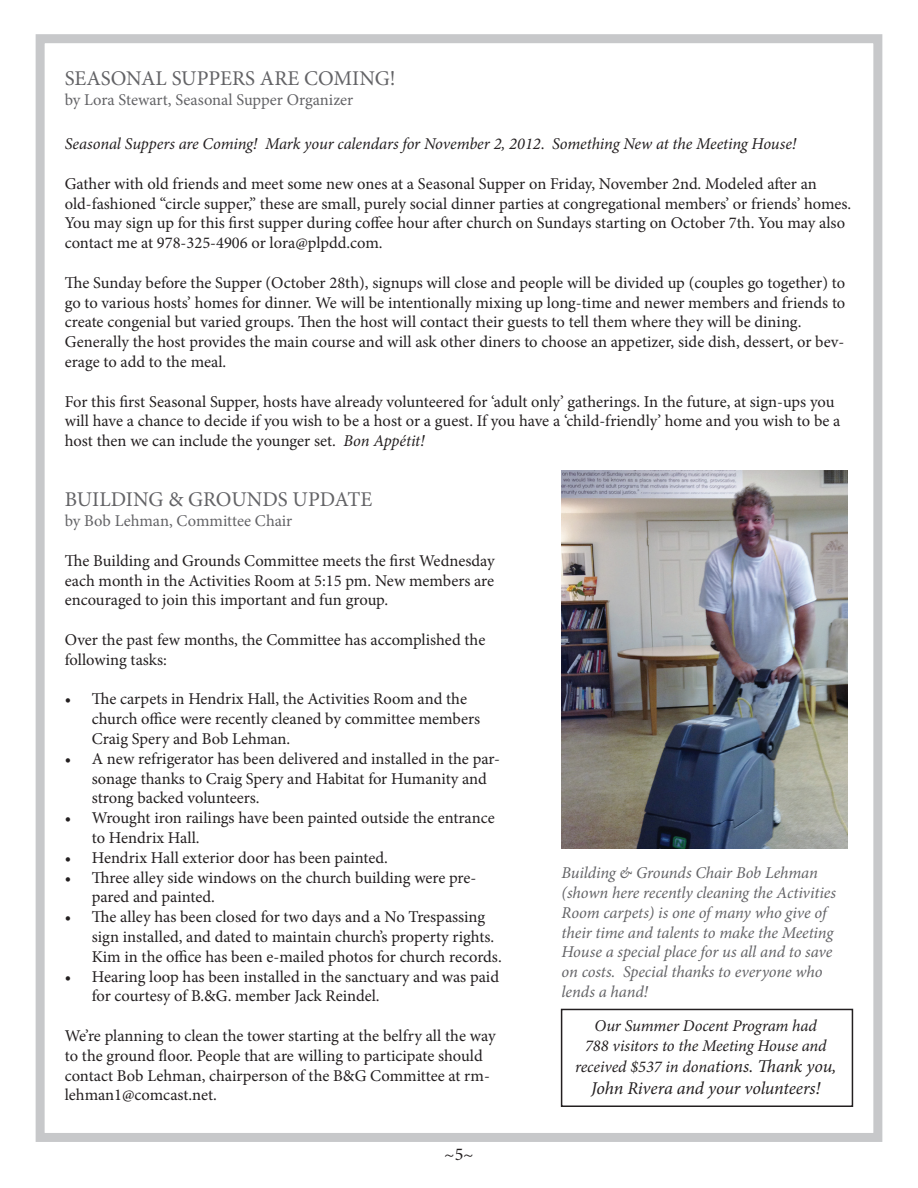
<style>
.page{position:relative;width:918px;height:1188px;background:#fff}
.page>*{position:absolute;margin:0;border:0;box-sizing:border-box;transform-origin:0 0}
.t1{font:21px "Minion Pro";color:#636366}
.t2{font:italic 18px "Minion Pro";letter-spacing:-.01em;color:#231f20}
.t3{font:18px "Minion Pro";color:#231f20}
.t4{font:16.5px/19.8px "Minion Pro";color:#231f20}
.t5{font:italic 16.5px/19.8px "Minion Pro";letter-spacing:-.005em;color:#636366}
.t6{font:italic 16.5px/19.8px "Minion Pro";letter-spacing:-.005em;color:#231f20;text-align:center}
.t7{font:16.5px "Minion Pro";color:#636366}
.s1{font-style:normal}
.s2{font-style:italic}
.s3{font-size:18px}
</style>
<div class="page">
<div style="left:36px;top:34px;width:846px;height:1108px;border:9px solid #c7c8ca"></div>
<div style="left:561px;top:1009px;width:292px;height:98px;border:2px solid #231f20"></div>
<img style="left:562px;top:470px;width:285px;height:379px">
<p class="t1" style="left:65px;top:64px;width:332px">SEASONAL SUPPERS ARE COMING!</p>
<p class="t7" style="left:65px;top:88px;width:290px">by Lora Stewart, Seasonal Supper Organizer</p>
<p class="t6" style="left:65px;top:134px;width:733px">Seasonal Suppers are Coming! Mark your calendars for November 2, 2012<span class="s1">.</span> Something New at the Meeting House!</p>
<p class="t4" style="left:65px;top:174px;width:788px">Gather with old friends and meet some new ones at a Seasonal Supper on Friday, November 2nd. Modeled after an old-fashioned “circle supper,” these are small, purely social dinner parties at congregational members’ or friends’ homes.<br>You may sign up for this first supper during coffee hour after church on Sundays starting on October 7th. You may also contact me at 978-325-4906 or lora@plpdd.com.</p>
<p class="t4" style="left:65px;top:273px;width:782px">The Sunday before the Supper (October 28th), signups will close and people will be divided up (couples go together) to go to various hosts’ homes for dinner. We will be intentionally mixing up long-time and newer members and friends to create congenial but varied groups. Then the host will contact their guests to tell them where they will be dining.<br>Generally the host provides the main course and will ask other diners to choose an appetizer, side dish, dessert, or bev&shy;erage to add to the meal.</p>
<p class="t4" style="left:65px;top:391px;width:777px">For this first Seasonal Supper, hosts have already volunteered for ‘adult only’ gatherings. In the future, at sign-ups you will have a chance to decide if you wish to be a host or a guest. If you have a ‘child-friendly’ home and you wish to be a host then we can include the younger set. <span class="s2">Bon Appétit!</span></p>
<p class="t1" style="left:65px;top:486px;width:309px">BUILDING &amp; GROUNDS UPDATE</p>
<p class="t7" style="left:65px;top:510px;width:229px">by Bob Lehman, Committee Chair</p>
<p class="t4" style="left:65px;top:551px;width:432px;text-align:justify">The Building and Grounds Committee meets the first Wednesday each month in the Activities Room at 5:15 pm. New members are encouraged to join this important and fun group.</p>
<p class="t4" style="left:65px;top:630px;width:422px">Over the past few months, the Committee has accomplished the following tasks:</p>
<p class="t4" style="left:92px;top:689px;width:390px;text-indent:-27px">• The carpets in Hendrix Hall, the Activities Room and the church office were recently cleaned by committee members<br>Craig Spery and Bob Lehman.</p>
<p class="t4" style="left:92px;top:749px;width:410px;text-indent:-27px">• A new refrigerator has been delivered and installed in the par&shy;sonage thanks to Craig Spery and Habitat for Humanity and strong backed volunteers.</p>
<p class="t4" style="left:92px;top:808px;width:404px;text-indent:-27px">• Wrought iron railings have been painted outside the entrance to Hendrix Hall.</p>
<p class="t4" style="left:65px;top:848px;width:325px">• Hendrix Hall exterior door has been painted.</p>
<p class="t4" style="left:92px;top:868px;width:386px;text-indent:-27px">• Three alley side windows on the church building were pre&shy;pared and painted.</p>
<p class="t4" style="left:92px;top:907px;width:412px;text-indent:-27px">• The alley has been closed for two days and a No Trespassing sign installed, and dated to maintain church’s property rights.<br>Kim in the office has been e-mailed photos for church records.</p>
<p class="t4" style="left:92px;top:967px;width:409px;text-indent:-27px">• Hearing loop has been installed in the sanctuary and was paid for courtesy of B.&amp;G. member Jack Reindel.</p>
<p class="t4" style="left:65px;top:1026px;width:432px">We’re planning to clean the tower starting at the belfry all the way to the ground floor. People that are willing to participate should contact Bob Lehman, chairperson of the B&amp;G Committee at rm&shy;lehman1@comcast.net.</p>
<p class="t3" style="left:444px;top:1143px;width:31px">~5~</p>
<p class="t5" style="left:562px;top:863px;width:276px">Building &amp; Grounds Chair Bob Lehman (shown here recently cleaning the Activities Room carpets) is one of many who give of their time and talents to make the Meeting House a special place for us all and to save on costs. Special thanks to everyone who lends a hand!</p>
<p class="t6" style="left:585px;top:1016px;width:243px">Our Summer Docent Program had<br>788 visitors to the Meeting House and</p>
<p class="t6" style="left:575px;top:1057px;width:263px">received $537 in dona<span class="s3">tions. Thank you,</span></p>
<p class="t2" style="left:591px;top:1076px;width:231px">John Rivera and your volunteers!</p>
</div>
